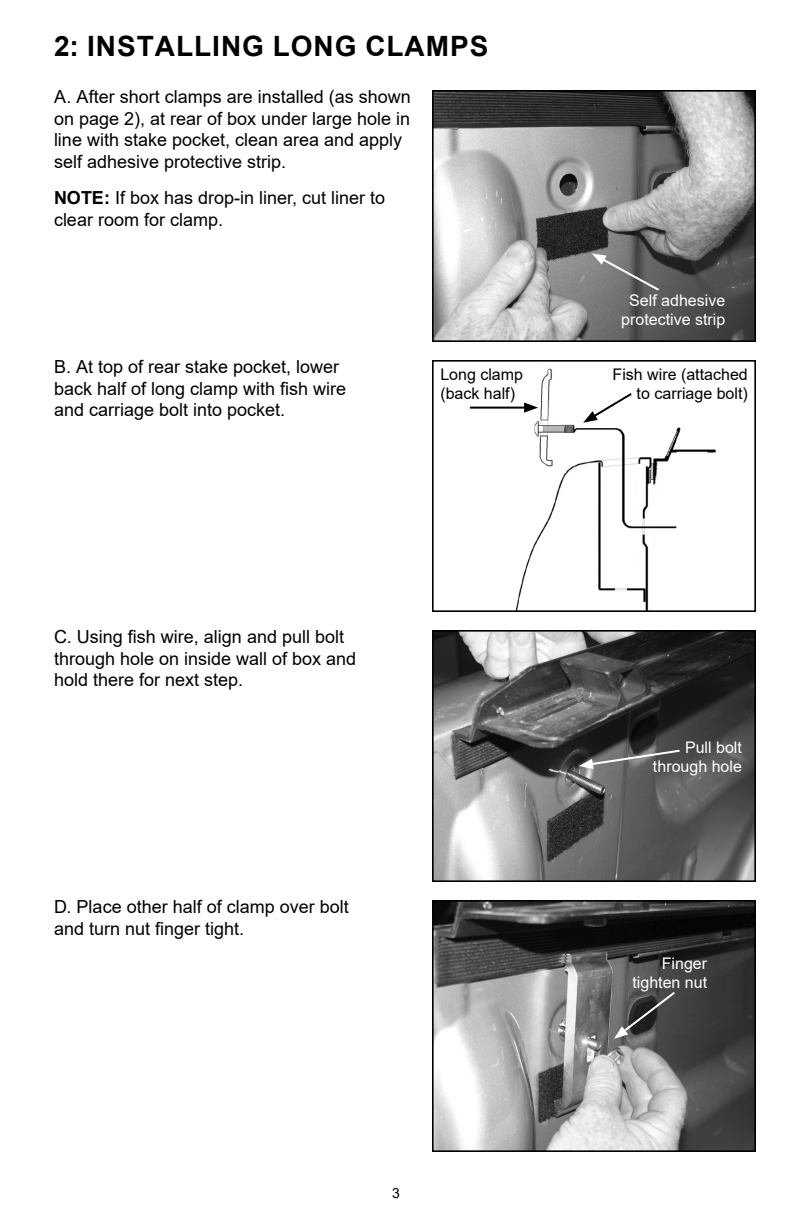
<style>
.page{position:relative;width:792px;height:1224px;background:#fff}
.page>*{position:absolute;margin:0;border:0;box-sizing:border-box;transform-origin:0 0}
.t1{font:700 28px "Arial";letter-spacing:.035em;color:#000}
.t2{font:18px/21.6px "Arial";color:#000}
.t3{font:16px/19.2px "Arial";color:#fff;text-align:right}
.t4{font:16px/19.2px "Arial";color:#000;text-align:right}
.t5{font:14px "Arial";color:#000}
.s1{font-weight:700}
</style>
<div class="page">
<img style="left:435px;top:93px;width:318px;height:246px">
<div style="left:432px;top:90px;width:324px;height:252px;border:2px solid #000"></div>
<img style="left:504px;top:368px;width:212px;height:241px">
<div style="left:432px;top:360px;width:324px;height:252px;border:2px solid #000"></div>
<img style="left:435px;top:633px;width:318px;height:246px">
<div style="left:432px;top:630px;width:324px;height:252px;border:2px solid #000"></div>
<svg style="left:579px;top:748px;width:103px;height:21px;background:#6c6c6c"></svg>
<img style="left:435px;top:903px;width:318px;height:246px">
<div style="left:432px;top:900px;width:324px;height:252px;border:2px solid #000"></div>
<svg style="left:592px;top:253px;width:69px;height:40px;background:#767676"></svg>
<svg style="left:614px;top:990px;width:63px;height:49px;background:#545454"></svg>
<svg style="left:583px;top:391px;width:51px;height:32px"></svg>
<hr style="left:470px;top:407px;width:57px;height:2px;background:#000">
<svg style="left:524px;top:403px;width:14px;height:10px"></svg>
<h1 class="t1" style="left:54px;top:27px;width:436px">2: INSTALLING LONG CLAMPS</h1>
<p class="t2" style="left:54px;top:86px;width:358px">A. After short clamps are installed (as shown on page 2), at rear of box under large hole in line with stake pocket, clean area and apply self adhesive protective strip.</p>
<p class="t2" style="left:54px;top:187px;width:333px"><span class="s1">NOTE:</span> If box has drop-in liner, cut liner to clear room for clamp.</p>
<p class="t2" style="left:54px;top:356px;width:294px">B. At top of rear stake pocket, lower back half of long clamp with fish wire and carriage bolt into pocket.</p>
<p class="t2" style="left:54px;top:626px;width:304px">C. Using fish wire, align and pull bolt through hole on inside wall of box and hold there for next step.</p>
<p class="t2" style="left:54px;top:896px;width:296px">D. Place other half of clamp over bolt and turn nut finger tight.</p>
<p class="t4" style="left:440px;top:364px;width:84px;text-align:left">Long clamp (back half)</p>
<p class="t5" style="left:392px;top:1184px;width:9px">3</p>
<p class="t3" style="left:621px;top:291px;width:106px;text-align:center">Self adhesive protective strip</p>
<p class="t4" style="left:613px;top:364px;width:137px">Fish wire (attached to carriage bolt)</p>
<p class="t3" style="left:653px;top:737px;width:90px">Pull bolt through hole</p>
<p class="t3" style="left:632px;top:953px;width:76px">Finger tighten nut</p>
</div>
